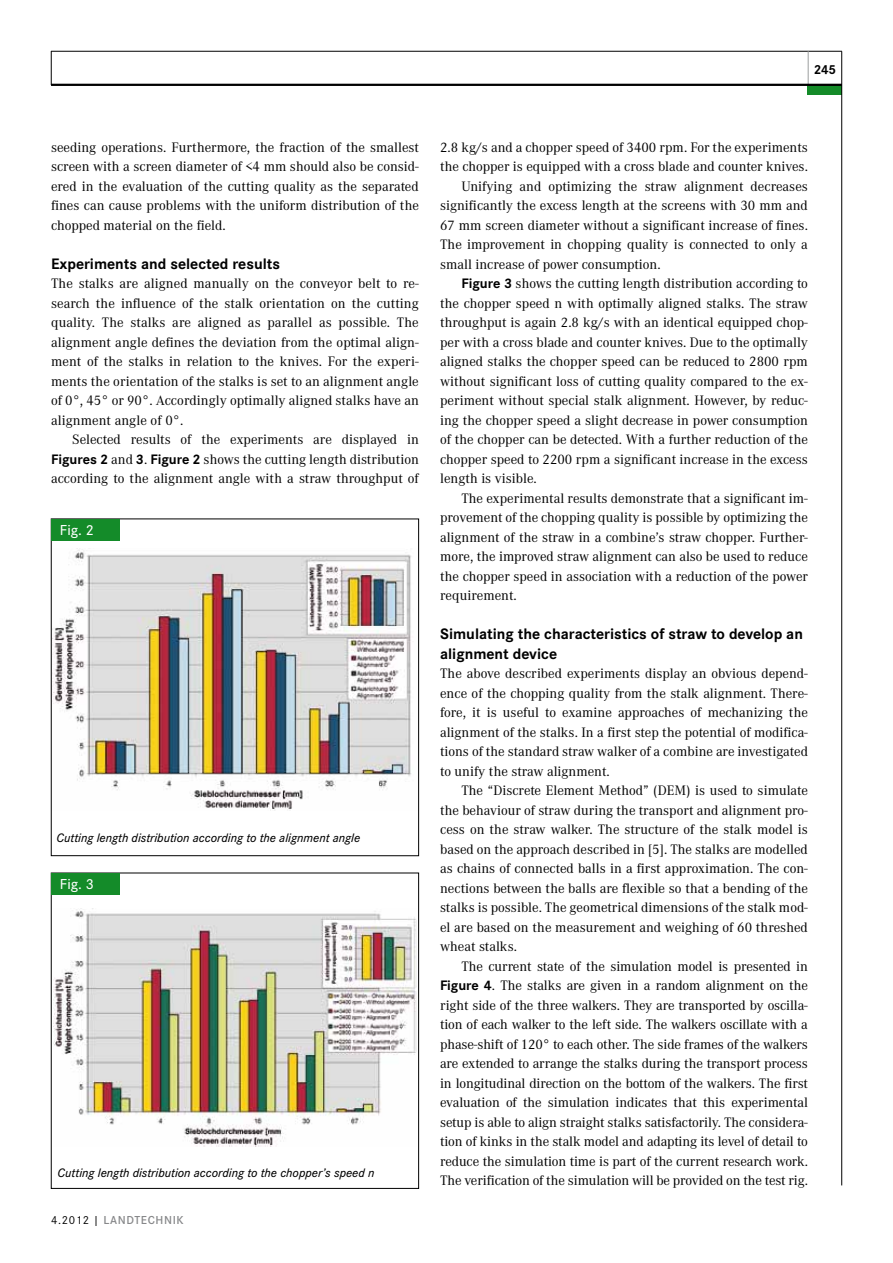
<style>
.page{position:relative;width:893px;height:1263px;background:#fff}
.page>*{position:absolute;margin:0;border:0;box-sizing:border-box;transform-origin:0 0}
.t1{font:700 15.75px/19.5px "Corporate S";color:#000}
.t2{font:500 15px "Corporate S";color:#fff}
.t3{font:14.25px/19.5px "Corporate A";color:#000;text-align:justify}
.t4{font:700 13.5px "Corporate S";color:#000}
.t5{font:italic 500 12.75px "Corporate S";color:#000}
.t6{font:600 12px "Corporate S";letter-spacing:.05em;color:#87888a}
.s1{font-family:"Corporate S";font-weight:700}
.s2{font-weight:400;color:#000}
</style>
<div class="page">
<hr style="left:51px;top:51px;width:1px;height:34px;background:#000">
<hr style="left:51px;top:51px;width:791px;height:1px;background:#000">
<hr style="left:808px;top:51px;width:1px;height:34px;background:#9c9e9f">
<div style="left:808px;top:85px;width:34px;height:10px;background:#148b29"></div>
<hr style="left:841px;top:51px;width:1px;height:1134px;background:#000">
<hr style="left:51px;top:84px;width:791px;height:2px;background:#000">
<img style="left:53px;top:548px;width:358px;height:263px">
<div style="left:51px;top:519px;width:368px;height:337px;border:1px solid #000"></div>
<div style="left:51px;top:519px;width:68px;height:21px;background:#148b29"></div>
<div style="left:51px;top:873px;width:68px;height:21px;background:#148b29"></div>
<img style="left:53px;top:908px;width:364px;height:238px">
<p class="t4" style="left:814px;top:61px;width:24px">245</p>
<p class="t3" style="left:51px;top:138px;width:369px">seeding operations. Furthermore, the fraction of the smallest screen with a screen diameter of &lt;4 mm should also be consid&shy;ered in the evaluation of the cutting quality as the separated fines can cause problems with the uniform distribution of the chopped material on the field.</p>
<p class="t1" style="left:51px;top:254px;width:231px">Experiments and selected results</p>
<p class="t3" style="left:51px;top:274px;width:369px">The stalks are aligned manually on the conveyor belt to re&shy;search the influence of the stalk orientation on the cutting quality. The stalks are aligned as parallel as possible. The alignment angle defines the deviation from the optimal align&shy;ment of the stalks in relation to the knives. For the experi&shy;ments the orientation of the stalks is set to an alignment angle of 0°, 45° or 90°. Accordingly optimally aligned stalks have an alignment angle of 0°.</p>
<p class="t3" style="left:51px;top:430px;width:369px;text-indent:21px">Selected results of the experiments are displayed in <span class="s1">Figures 2</span> and <span class="s1">3</span>. <span class="s1">Figure 2</span> shows the cutting length distribution according to the alignment angle with a straw throughput of</p>
<p class="t2" style="left:60px;top:522px;width:35px">Fig. 2</p>
<p class="t5" style="left:56px;top:830px;width:305px">Cutting length distribution according to the alignment angle</p>
<p class="t2" style="left:60px;top:876px;width:35px">Fig. 3</p>
<p class="t5" style="left:57px;top:1165px;width:319px">Cutting length distribution according to the chopper’s speed n</p>
<p class="t6" style="left:51px;top:1213px;width:134px"><span class="s2">4.2012 |</span> LANDTECHNIK</p>
<p class="t3" style="left:440px;top:138px;width:369px">2.8 kg/s and a chopper speed of 3400 rpm. For the experiments</p>
<p class="t3" style="left:440px;top:157px;width:369px">the chopper is equipped with a cross blade and counter knives.</p>
<p class="t3" style="left:461px;top:177px;width:348px">Unifying and optimizing the straw alignment decreases</p>
<p class="t3" style="left:440px;top:196px;width:369px">significantly the excess length at the screens with 30 mm and</p>
<p class="t3" style="left:440px;top:216px;width:369px">67 mm screen diameter without a significant increase of fines.</p>
<p class="t3" style="left:440px;top:235px;width:369px">The improvement in chopping quality is connected to only a</p>
<p class="t3" style="left:440px;top:255px;width:222px">small increase of power consumption.</p>
<p class="t3" style="left:461px;top:274px;width:348px"><span class="s1">Figure 3</span> shows the cutting length distribution according to</p>
<p class="t3" style="left:440px;top:294px;width:369px">the chopper speed n with optimally aligned stalks. The straw</p>
<p class="t3" style="left:440px;top:313px;width:369px">throughput is again 2.8 kg/s with an identical equipped chop-</p>
<p class="t3" style="left:440px;top:333px;width:369px">per with a cross blade and counter knives. Due to the optimally</p>
<p class="t3" style="left:440px;top:352px;width:369px">aligned stalks the chopper speed can be reduced to 2800 rpm</p>
<p class="t3" style="left:440px;top:372px;width:369px">without significant loss of cutting quality compared to the ex-</p>
<p class="t3" style="left:440px;top:391px;width:369px">periment without special stalk alignment. However, by reduc-</p>
<p class="t3" style="left:440px;top:411px;width:369px">ing the chopper speed a slight decrease in power consumption</p>
<p class="t3" style="left:440px;top:430px;width:369px">of the chopper can be detected. With a further reduction of the</p>
<p class="t3" style="left:440px;top:450px;width:369px">chopper speed to 2200 rpm a significant increase in the excess</p>
<p class="t3" style="left:440px;top:469px;width:98px">length is visible.</p>
<p class="t3" style="left:461px;top:489px;width:348px">The experimental results demonstrate that a significant im-</p>
<p class="t3" style="left:440px;top:508px;width:369px">provement of the chopping quality is possible by optimizing the</p>
<p class="t3" style="left:440px;top:528px;width:369px">alignment of the straw in a combine’s straw chopper. Further-</p>
<p class="t3" style="left:440px;top:547px;width:369px">more, the improved straw alignment can also be used to reduce</p>
<p class="t3" style="left:440px;top:567px;width:369px">the chopper speed in association with a reduction of the power</p>
<p class="t3" style="left:440px;top:586px;width:78px">requirement.</p>
<p class="t1" style="left:440px;top:625px;width:364px">Simulating the characteristics of straw to develop an alignment device</p>
<p class="t3" style="left:440px;top:664px;width:369px">The above described experiments display an obvious depend&shy;ence of the chopping quality from the stalk alignment. There&shy;fore, it is useful to examine approaches of mechanizing the alignment of the stalks. In a first step the potential of modifica&shy;tions of the standard straw walker of a combine are investigated to unify the straw alignment.</p>
<p class="t3" style="left:440px;top:781px;width:369px;text-indent:21px">The “Discrete Element Method” (DEM) is used to simulate the behaviour of straw during the transport and alignment pro&shy;cess on the straw walker. The structure of the stalk model is based on the approach described in [5]. The stalks are modelled as chains of connected balls in a first approximation. The con&shy;nections between the balls are flexible so that a bending of the stalks is possible. The geometrical dimensions of the stalk mod&shy;el are based on the measurement and weighing of 60 threshed wheat stalks.</p>
<p class="t3" style="left:440px;top:957px;width:369px;text-indent:21px">The current state of the simulation model is presented in <span class="s1">Figure 4</span>. The stalks are given in a random alignment on the right side of the three walkers. They are transported by oscilla&shy;tion of each walker to the left side. The walkers oscillate with a phase-shift of 120° to each other. The side frames of the walkers are extended to arrange the stalks during the transport process in longitudinal direction on the bottom of the walkers. The first evaluation of the simulation indicates that this experimental setup is able to align straight stalks satisfactorily. The considera&shy;tion of kinks in the stalk model and adapting its level of detail to reduce the simulation time is part of the current research work.<br>The verification of the simulation will be provided on the test rig.</p>
</div>
